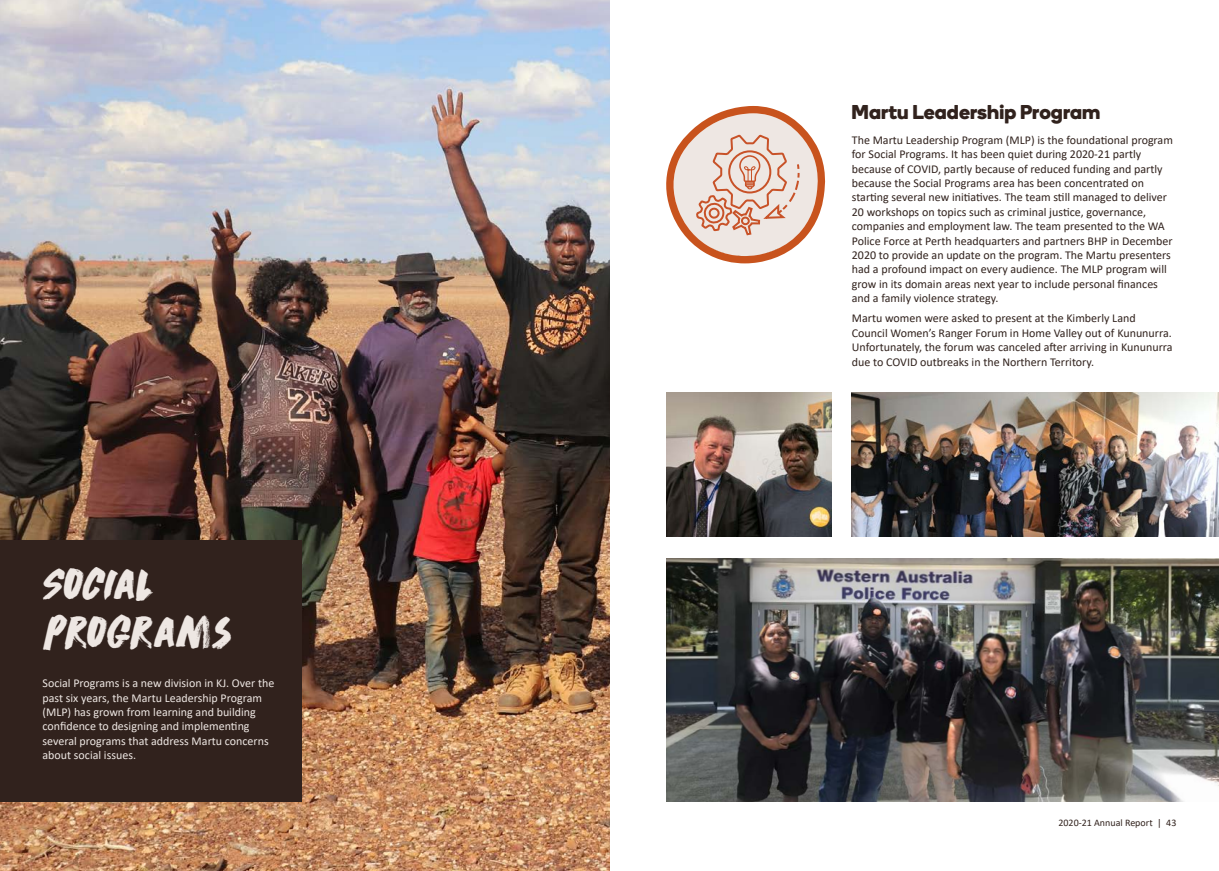
<style>
.page{position:relative;width:1219px;height:871px;background:#fff}
.page>*{position:absolute;margin:0;border:0;box-sizing:border-box;transform-origin:0 0}
.Body{font:40px/48px "DK Dirrrty";letter-spacing:-.055em;color:#eee7e3}
.H3_subset{font:700 20px "Boing";letter-spacing:.005em;color:#31221d}
.Body-2{font:12px/14.4px "Calibri";color:#31221d}
.Body-3{font:12px/14.4px "Calibri";color:#eee7e3}
.t1{font:10px "Calibri";color:#31221d}
</style>
<div class="page">
<svg style="left:666px;top:106px;width:159px;height:158px"></svg>
<img style="left:0;top:0;width:609px;height:870px">
<div style="left:0;top:539px;width:301px;height:262px;background:#31221d"></div>
<img style="left:666px;top:558px;width:553px;height:243px">
<img style="left:666px;top:392px;width:166px;height:144px">
<img style="left:851px;top:392px;width:368px;height:144px">
<p class="Body" style="left:43px;top:558px;width:191px">Social<br>Programs</p>
<p class="Body-3" style="left:43px;top:675px;width:233px">Social Programs is a new division in KJ. Over the past six years, the Martu Leadership Program (MLP) has grown from learning and building confidence to designing and implementing several programs that address Martu concerns about social issues.</p>
<p class="H3_subset" style="left:851px;top:98px;width:250px">Martu Leadership Program</p>
<p class="Body-2" style="left:852px;top:132px;width:323px">The Martu Leadership Program (MLP) is the foundational program for Social Programs. It has been quiet during 2020-21 partly because of COVID, partly because of reduced funding and partly because the Social Programs area has been concentrated on starting several new initiatives. The team still managed to deliver 20 workshops on topics such as criminal justice, governance, companies and employment law. The team presented to the WA Police Force at Perth headquarters and partners BHP in December 2020 to provide an update on the program. The Martu presenters had a profound impact on every audience. The MLP program will grow in its domain areas next year to include personal finances and a family violence strategy.</p>
<p class="Body-2" style="left:852px;top:311px;width:322px">Martu women were asked to present at the Kimberly Land Council Women’s Ranger Forum in Home Valley out of Kununurra.<br>Unfortunately, the forum was canceled after arriving in Kununurra due to COVID outbreaks in the Northern Territory.</p>
<p class="t1" style="left:1058px;top:815px;width:119px">2020-21 Annual Report | 43</p>
</div>
